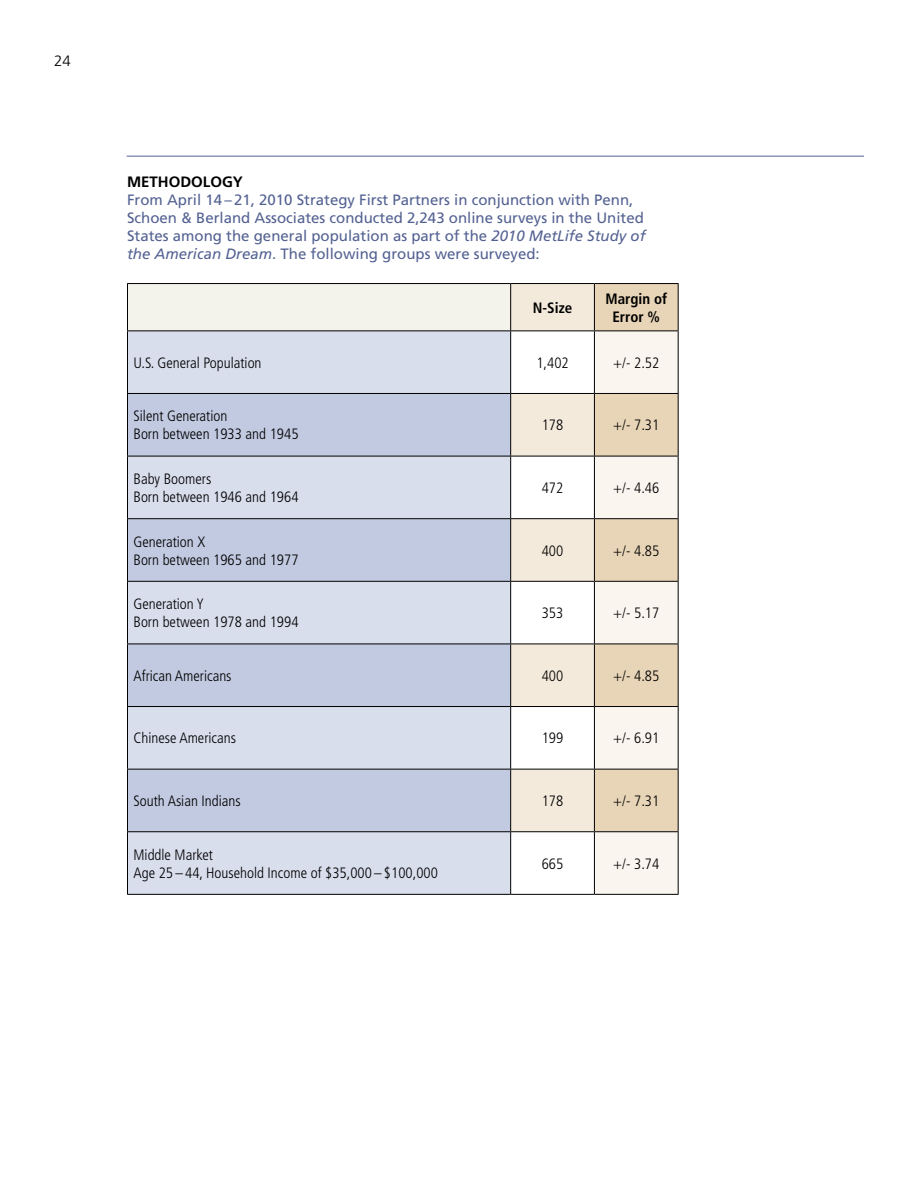
<style>
.page{position:relative;width:918px;height:1188px;background:#fff}
.page>*{position:absolute;margin:0;border:0;box-sizing:border-box;transform-origin:0 0}
.t1{font:300 condensed 15px/18px "Frutiger";color:#000}
.t2{font:15px/18px "Frutiger";color:#546292}
.t3{font:700 condensed 15px/18px "Frutiger";color:#000;text-align:center}
.t4{font:700 15px "Frutiger";color:#000}
.t5{font:300 15px "Frutiger";color:#000}
.s1{font-style:italic}
</style>
<div class="page">
<hr style="left:127px;top:156px;width:737px;height:1px;background:#546292">
<div style="left:128px;top:284px;width:383px;height:47px;background:#f3f3eb"></div>
<svg style="left:511px;top:284px;width:83px;height:547px;fill:#f3eadb"></svg>
<div style="left:595px;top:284px;width:83px;height:46px;background:#e8d5b7"></div>
<div style="left:128px;top:331px;width:382px;height:563px;background:#d9deed"></div>
<svg style="left:595px;top:331px;width:83px;height:563px;background:#efe4d3"></svg>
<svg style="left:128px;top:394px;width:382px;height:437px;background:#cad1e5"></svg>
<hr style="left:127px;top:283px;width:384px;height:1px;background:#000">
<hr style="left:127px;top:284px;width:1px;height:46px;background:#000">
<hr style="left:511px;top:283px;width:83px;height:1px;background:#000">
<hr style="left:510px;top:284px;width:1px;height:46px;background:#000">
<hr style="left:594px;top:283px;width:85px;height:1px;background:#000">
<hr style="left:594px;top:284px;width:1px;height:46px;background:#000">
<hr style="left:678px;top:284px;width:1px;height:46px;background:#000">
<hr style="left:127px;top:330px;width:384px;height:1px;background:#000">
<hr style="left:127px;top:331px;width:1px;height:62px;background:#000">
<hr style="left:511px;top:330px;width:83px;height:1px;background:#000">
<hr style="left:510px;top:331px;width:1px;height:62px;background:#000">
<hr style="left:594px;top:330px;width:85px;height:1px;background:#000">
<hr style="left:594px;top:331px;width:1px;height:62px;background:#000">
<hr style="left:678px;top:331px;width:1px;height:62px;background:#000">
<hr style="left:127px;top:393px;width:384px;height:1px;background:#000">
<hr style="left:127px;top:394px;width:1px;height:62px;background:#000">
<hr style="left:511px;top:393px;width:83px;height:1px;background:#000">
<hr style="left:510px;top:394px;width:1px;height:62px;background:#000">
<hr style="left:594px;top:393px;width:85px;height:1px;background:#000">
<hr style="left:594px;top:394px;width:1px;height:62px;background:#000">
<hr style="left:678px;top:394px;width:1px;height:62px;background:#000">
<hr style="left:127px;top:456px;width:384px;height:1px;background:#000">
<hr style="left:127px;top:456px;width:1px;height:62px;background:#000">
<hr style="left:511px;top:456px;width:83px;height:1px;background:#000">
<hr style="left:510px;top:456px;width:1px;height:62px;background:#000">
<hr style="left:594px;top:456px;width:85px;height:1px;background:#000">
<hr style="left:594px;top:456px;width:1px;height:62px;background:#000">
<hr style="left:678px;top:456px;width:1px;height:62px;background:#000">
<hr style="left:127px;top:518px;width:384px;height:1px;background:#000">
<hr style="left:127px;top:519px;width:1px;height:62px;background:#000">
<hr style="left:511px;top:518px;width:83px;height:1px;background:#000">
<hr style="left:510px;top:519px;width:1px;height:62px;background:#000">
<hr style="left:594px;top:518px;width:85px;height:1px;background:#000">
<hr style="left:594px;top:519px;width:1px;height:62px;background:#000">
<hr style="left:678px;top:519px;width:1px;height:62px;background:#000">
<hr style="left:127px;top:581px;width:384px;height:1px;background:#000">
<hr style="left:127px;top:582px;width:1px;height:62px;background:#000">
<hr style="left:511px;top:581px;width:83px;height:1px;background:#000">
<hr style="left:510px;top:582px;width:1px;height:62px;background:#000">
<hr style="left:594px;top:581px;width:85px;height:1px;background:#000">
<hr style="left:594px;top:582px;width:1px;height:62px;background:#000">
<hr style="left:678px;top:582px;width:1px;height:62px;background:#000">
<hr style="left:127px;top:644px;width:384px;height:1px;background:#000">
<hr style="left:127px;top:644px;width:1px;height:62px;background:#000">
<hr style="left:511px;top:644px;width:83px;height:1px;background:#000">
<hr style="left:510px;top:644px;width:1px;height:62px;background:#000">
<hr style="left:594px;top:644px;width:85px;height:1px;background:#000">
<hr style="left:594px;top:644px;width:1px;height:62px;background:#000">
<hr style="left:678px;top:644px;width:1px;height:62px;background:#000">
<hr style="left:127px;top:706px;width:384px;height:1px;background:#000">
<hr style="left:127px;top:707px;width:1px;height:62px;background:#000">
<hr style="left:511px;top:706px;width:83px;height:1px;background:#000">
<hr style="left:510px;top:707px;width:1px;height:62px;background:#000">
<hr style="left:594px;top:706px;width:85px;height:1px;background:#000">
<hr style="left:594px;top:707px;width:1px;height:62px;background:#000">
<hr style="left:678px;top:707px;width:1px;height:62px;background:#000">
<hr style="left:127px;top:769px;width:384px;height:1px;background:#000">
<hr style="left:127px;top:770px;width:1px;height:61px;background:#000">
<hr style="left:511px;top:769px;width:83px;height:1px;background:#000">
<hr style="left:510px;top:770px;width:1px;height:61px;background:#000">
<hr style="left:594px;top:769px;width:85px;height:1px;background:#000">
<hr style="left:594px;top:770px;width:1px;height:61px;background:#000">
<hr style="left:678px;top:770px;width:1px;height:61px;background:#000">
<hr style="left:127px;top:831px;width:384px;height:1px;background:#000">
<hr style="left:127px;top:832px;width:1px;height:62px;background:#000">
<hr style="left:511px;top:831px;width:83px;height:1px;background:#000">
<hr style="left:510px;top:832px;width:1px;height:62px;background:#000">
<hr style="left:594px;top:831px;width:85px;height:1px;background:#000">
<hr style="left:594px;top:832px;width:1px;height:62px;background:#000">
<hr style="left:678px;top:832px;width:1px;height:62px;background:#000">
<hr style="left:127px;top:894px;width:384px;height:1px;background:#000">
<hr style="left:511px;top:894px;width:83px;height:1px;background:#000">
<hr style="left:594px;top:894px;width:85px;height:1px;background:#000">
<p class="t5" style="left:54px;top:52px;width:18px">24</p>
<p class="t4" style="left:127px;top:173px;width:117px">METHODOLOGY</p>
<p class="t2" style="left:127px;top:191px;width:520px">From April 14 – 21, 2010 Strategy First Partners in conjunction with Penn, Schoen &amp; Berland Associates conducted 2,243 online surveys in the U nited States among the general population as part of the <span class="s1">2010 MetLife Study of the American Dream</span>. The following groups were surveyed:</p>
<p class="t3" style="left:533px;top:299px;width:41px">N-Size</p>
<p class="t3" style="left:606px;top:290px;width:63px">Margin of<br>Error %</p>
<p class="t1" style="left:134px;top:354px;width:130px">U.S. General Population</p>
<p class="t1" style="left:536px;top:354px;width:34px">1,402</p>
<p class="t1" style="left:613px;top:354px;width:48px">+/- 2.52</p>
<p class="t1" style="left:134px;top:407px;width:167px">Silent Generation<br>Born between 1933 and 1945</p>
<p class="t1" style="left:542px;top:416px;width:23px">178</p>
<p class="t1" style="left:613px;top:416px;width:48px">+/- 7.31</p>
<p class="t1" style="left:134px;top:470px;width:167px">Baby Boomers<br>Born between 1946 and 1964</p>
<p class="t1" style="left:542px;top:479px;width:23px">472</p>
<p class="t1" style="left:613px;top:479px;width:48px">+/- 4.46</p>
<p class="t1" style="left:134px;top:533px;width:167px">Generation X<br>Born between 1965 and 1977</p>
<p class="t1" style="left:542px;top:542px;width:23px">400</p>
<p class="t1" style="left:613px;top:542px;width:48px">+/- 4.85</p>
<p class="t1" style="left:134px;top:595px;width:167px">Generation Y<br>Born between 1978 and 1994</p>
<p class="t1" style="left:542px;top:604px;width:23px">353</p>
<p class="t1" style="left:613px;top:604px;width:48px">+/- 5.17</p>
<p class="t1" style="left:134px;top:667px;width:100px">African Americans</p>
<p class="t1" style="left:542px;top:667px;width:23px">400</p>
<p class="t1" style="left:613px;top:667px;width:48px">+/- 4.85</p>
<p class="t1" style="left:134px;top:729px;width:104px">Chinese Americans</p>
<p class="t1" style="left:542px;top:729px;width:23px">199</p>
<p class="t1" style="left:613px;top:729px;width:48px">+/- 6.91</p>
<p class="t1" style="left:134px;top:792px;width:109px">South Asian Indians</p>
<p class="t1" style="left:542px;top:792px;width:23px">178</p>
<p class="t1" style="left:613px;top:792px;width:48px">+/- 7.31</p>
<p class="t1" style="left:134px;top:846px;width:306px">Middle Market<br>Age 25 – 44, Household Income of $35,000 – $100,000</p>
<p class="t1" style="left:542px;top:855px;width:23px">665</p>
<p class="t1" style="left:613px;top:855px;width:48px">+/- 3.74</p>
</div>
